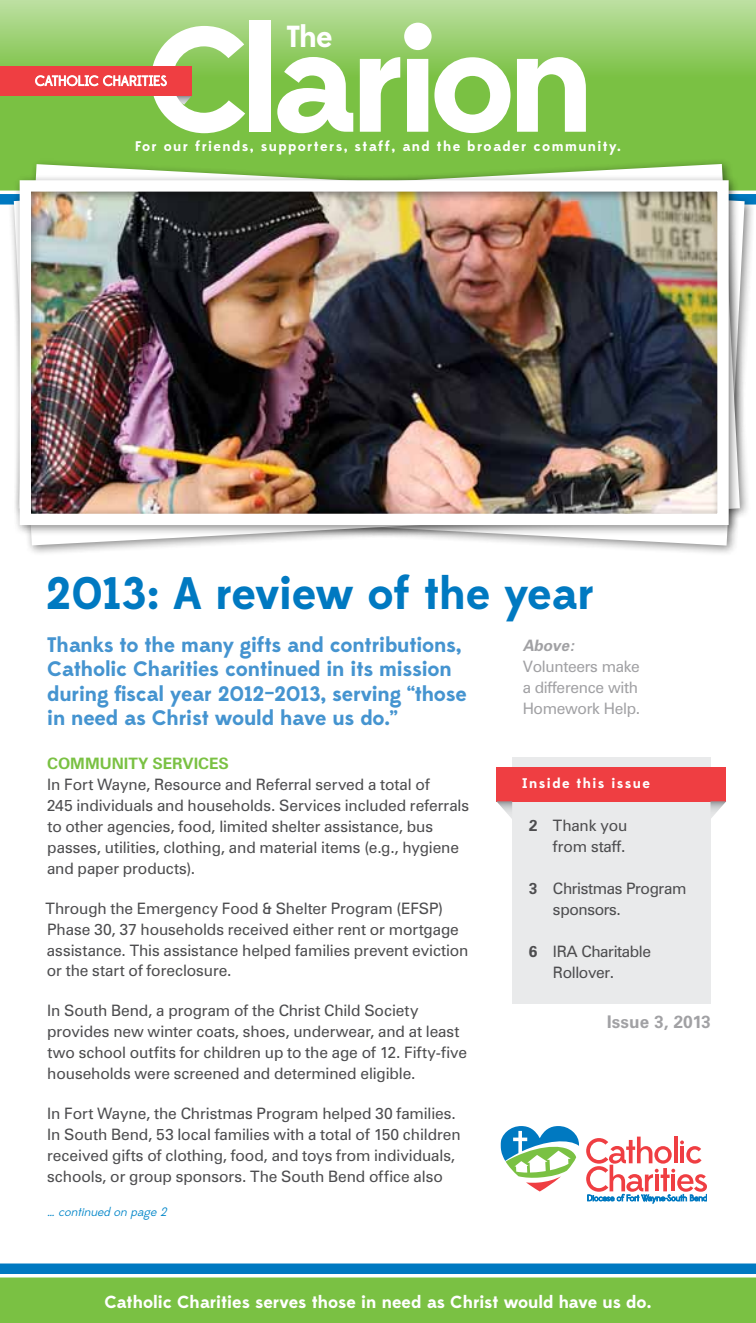
<style>
.page{position:relative;width:756px;height:1323px;background:#fff}
.page>*{position:absolute;margin:0;border:0;box-sizing:border-box;transform-origin:0 0}
.t1{font:700 149.28px "Edmondsans";letter-spacing:-.065em;color:#fff}
.t2{font:700 45.5px "Edmondsans";letter-spacing:-.01em;color:#0079c1}
.t3{font:700 30.45px "Edmondsans";color:#fff}
.t4{font:700 21px/24.5px "Edmondsans";letter-spacing:-.01em;color:#4594d0}
.t5{font:700 17.5px "Edmondsans";color:#fff}
.t6{font:700 17.5px "Zurich BT";color:#a1a1a4}
.t7{font:15.75px/21px "Zurich BT";letter-spacing:-.005em;color:#4d4d4f}
.t8{font:15.75px/21px "Zurich BT";letter-spacing:-.025em;color:#4d4d4f}
.t9{font:15.75px/21px "Zurich BT";letter-spacing:-.02em;color:#a1a1a4}
.t10{font:700 15.75px "Zurich BT";color:#7ac143}
.t11{font:italic 700 15.75px "Zurich BT";color:#a1a1a4}
.t12{font:700 15.75px "Zurich BT";color:#4d4d4f}
.t13{font:700 14px "Edmondsans";letter-spacing:.1em;color:#fff}
.t14{font:italic 12.25px "Edmondsans";color:#0085c8}
</style>
<div class="page">
<svg style="left:0;top:0;width:756px;height:191px;background:#8bc85b"></svg>
<svg style="left:174px;top:96px;width:18px;height:9px"></svg>
<svg style="left:0;top:1263px;width:756px;height:60px;background:#6db865"></svg>
<div style="left:8px;top:158px;width:743px;height:399px;background:#000;opacity:.47"></div>
<svg style="left:8px;top:158px;width:738px;height:393px"></svg>
<div style="left:13px;top:174px;width:727px;height:363px;background:#000;opacity:.47"></div>
<div style="left:20px;top:180px;width:709px;height:345px;border:11px solid #fff"></div>
<div style="left:0;top:66px;width:192px;height:30px;background:#ef3e42"></div>
<svg style="left:35px;top:75px;width:132px;height:12px"></svg>
<div style="left:512px;top:757px;width:198px;height:247px;background:#e9eaeb"></div>
<div style="left:496px;top:767px;width:230px;height:34px;background:#ef3e42"></div>
<svg style="left:496px;top:801px;width:16px;height:18px"></svg>
<svg style="left:710px;top:801px;width:16px;height:18px"></svg>
<svg style="left:500px;top:1126px;width:79px;height:66px"></svg>
<svg style="left:586px;top:1137px;width:121px;height:67px"></svg>
<h1 class="t1" style="left:145px;top:-11px;width:452px">Clarion</h1>
<h3 class="t3" style="left:286px;top:18px;width:48px">The</h3>
<p class="t13" style="left:135px;top:138px;width:487px">For our friends, supporters, staff, and the broader community.</p>
<h2 class="t2" style="left:46px;top:565px;width:550px">2013: A review of the year</h2>
<h3 class="t4" style="left:47px;top:633px;width:421px">Thanks to the many gifts and contributions, Catholic Charities continued in its mission during fiscal year 2012–2013, serving “those in need as Christ would have us do.”</h3>
<p class="t10" style="left:47px;top:753px;width:183px">COMMUNITY SERVICES</p>
<p class="t7" style="left:47px;top:773px;width:424px">In Fort Wayne, Resource and Referral served a total of<br>245 individuals and households. Services included referrals to other agencies, food, limited shelter assistance, bus passes, utilities, clothing, and material items (e.g., hygiene and paper products).</p>
<p class="t7" style="left:46px;top:897px;width:424px">Through the Emergency Food &amp; Shelter Program (EFSP)<br>Phase 30, 37 households received either rent or mortgage assistance. This assistance helped families prevent eviction or the start of foreclosure.</p>
<p class="t7" style="left:47px;top:1000px;width:421px">In South Bend, a program of the Christ Child Society provides new winter coats, shoes, underwear, and at least two school outfits for children up to the age of 12. Fifty-five households were screened and determined eligible.</p>
<p class="t7" style="left:47px;top:1103px;width:415px">In Fort Wayne, the Christmas Program helped 30 families.<br>In South Bend, 53 local families with a total of 150 children received gifts of clothing, food, and toys from individuals, schools, or group sponsors. The South Bend office also</p>
<p class="t14" style="left:47px;top:1205px;width:124px">… continued on page 2</p>
<p class="t11" style="left:523px;top:635px;width:57px">Above:</p>
<p class="t9" style="left:523px;top:655px;width:119px">Volunteers make a difference with<br>Homework Help.</p>
<p class="t13" style="left:522px;top:774px;width:130px">Inside this issue</p>
<p class="t12" style="left:529px;top:816px;width:10px">2</p>
<p class="t12" style="left:529px;top:879px;width:10px">3</p>
<p class="t12" style="left:529px;top:942px;width:10px">6</p>
<p class="t7" style="left:553px;top:815px;width:76px">Thank you from staff.</p>
<p class="t8" style="left:553px;top:878px;width:135px">Christmas Program sponsors.</p>
<p class="t8" style="left:553px;top:941px;width:100px">IRA Charitable<br>Rollover.</p>
<p class="t6" style="left:607px;top:1011px;width:106px">Issue 3, 2013</p>
<p class="t5" style="left:105px;top:1291px;width:548px">Catholic Charities serves those in need as Christ would have us do.</p>
</div>
